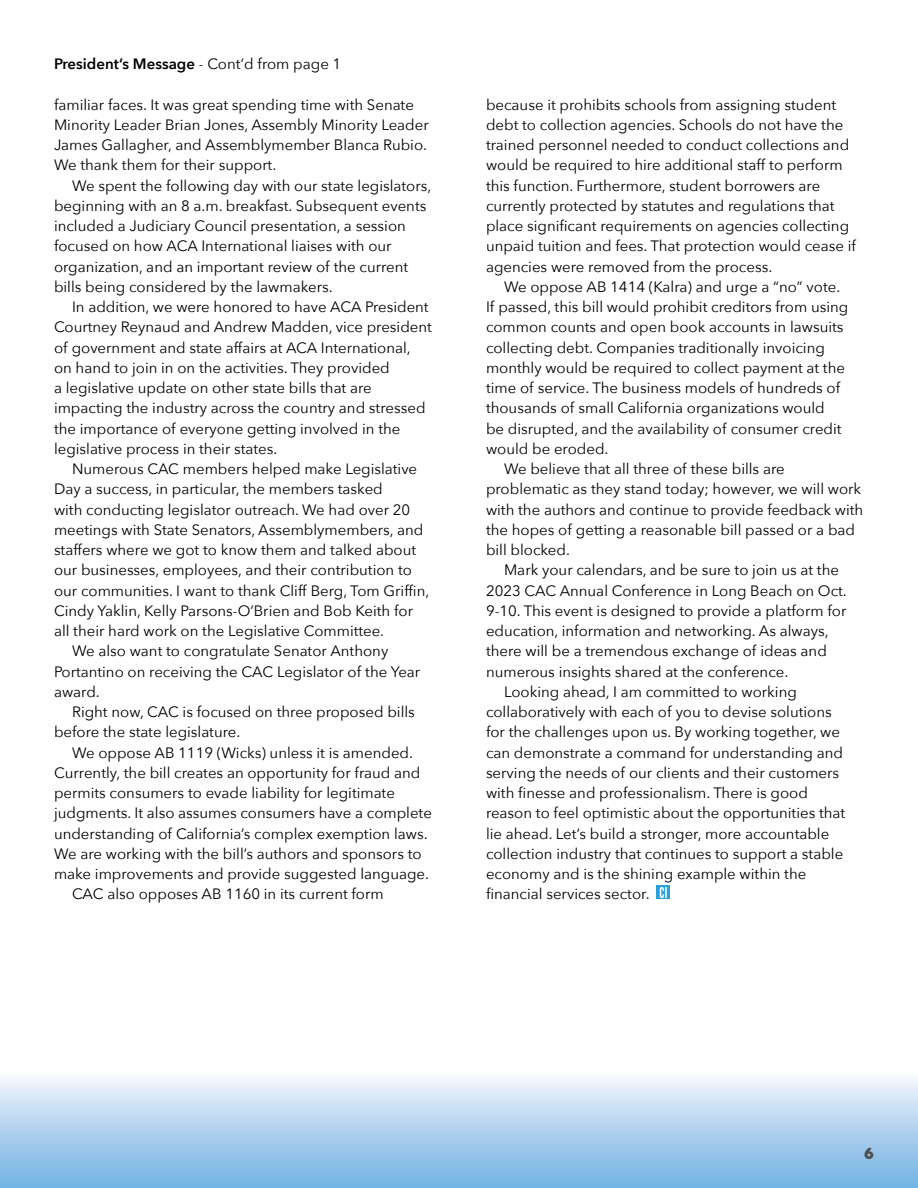
<style>
.page{position:relative;width:918px;height:1188px;background:#fff}
.page>*{position:absolute;margin:0;border:0;box-sizing:border-box;transform-origin:0 0}
.t1{font:700 16.5px "Gill Sans";color:#4d4d4f}
.Body{font:15px/20.2px "Avenir Next";color:#000}
.Body-2{font:600 15px "Avenir Next";color:#000}
.s1{font-weight:400}
</style>
<div class="page">
<div style="left:0;top:1071px;width:918px;height:117px;background:linear-gradient(to bottom,#faf9fd,#6eafe1)"></div>
<svg style="left:657px;top:886px;width:13px;height:13px"></svg>
<svg style="left:660px;top:887px;width:7px;height:11px"></svg>
<p class="Body-2" style="left:54px;top:51px;width:289px">President’s Message <span class="s1">- Cont’d from page 1</span></p>
<p class="Body" style="left:54px;top:94px;width:376px">familiar faces. It was great spending time with Senate Minority Leader Brian Jones, Assembly Minority Leader James Gallagher, and Assemblymember Blanca Rubio.<br>We thank them for their support.</p>
<p class="Body" style="left:54px;top:175px;width:379px;text-indent:18px">We spent the following day with our state legislators, beginning with an 8 a.m. breakfast. Subsequent events included a Judiciary Council presentation, a session focused on how ACA International liaises with our organization, and an important review of the current bills being considered by the lawmakers.</p>
<p class="Body" style="left:54px;top:296px;width:379px;text-indent:18px">In addition, we were honored to have ACA President Courtney Reynaud and Andrew Madden, vice president of government and state affairs at ACA International, on hand to join in on the activities. They provided<br>a legislative update on other state bills that are impacting the industry across the country and stressed the importance of everyone getting involved in the legislative process in their states.</p>
<p class="Body" style="left:54px;top:458px;width:377px;text-indent:18px">Numerous CAC members helped make Legislative Day a success, in particular, the members tasked<br>with conducting legislator outreach. We had over 20 meetings with State Senators, Assemblymembers, and staffers where we got to know them and talked about our businesses, employees, and their contribution to our communities. I want to thank Cliff Berg, Tom Griffin, Cindy Yaklin, Kelly Parsons-O’Brien and Bob Keith for all their hard work on the Legislative Committee.</p>
<p class="Body" style="left:54px;top:640px;width:368px;text-indent:18px">We also want to congratulate Senator Anthony<br>Portantino on receiving the CAC Legislator of the Year award.</p>
<p class="Body" style="left:54px;top:701px;width:362px;text-indent:18px">Right now, CAC is focused on three proposed bills before the state legislature.</p>
<p class="Body" style="left:54px;top:742px;width:379px;text-indent:18px">We oppose AB 1119 (Wicks) unless it is amended.<br>Currently, the bill creates an opportunity for fraud and permits consumers to evade liability for legitimate judgments. It also assumes consumers have a complete understanding of California’s complex exemption laws.<br>We are working with the bill’s authors and sponsors to make improvements and provide suggested language.</p>
<p class="Body" style="left:72px;top:883px;width:313px">CAC also opposes AB 1160 in its current form</p>
<p class="Body" style="left:486px;top:94px;width:371px">because it prohibits schools from assigning student debt to collection agencies. Schools do not have the trained personnel needed to conduct collections and would be required to hire additional staff to perform this function. Furthermore, student borrowers are currently protected by statutes and regulations that place significant requirements on agencies collecting unpaid tuition and fees. That protection would cease if agencies were removed from the process.</p>
<p class="Body" style="left:486px;top:276px;width:364px;text-indent:18px">We oppose AB 1414 (Kalra) and urge a “no” vote.<br>If passed, this bill would prohibit creditors from using common counts and open book accounts in lawsuits collecting debt. Companies traditionally invoicing monthly would be required to collect payment at the time of service. The business models of hundreds of thousands of small California organizations would<br>be disrupted, and the availability of consumer credit would be eroded.</p>
<p class="Body" style="left:486px;top:458px;width:379px;text-indent:18px">We believe that all three of these bills are problematic as they stand today; however, we will work with the authors and continue to provide feedback with the hopes of getting a reasonable bill passed or a bad bill blocked.</p>
<p class="Body" style="left:486px;top:559px;width:362px;text-indent:18px">Mark your calendars, and be sure to join us at the 2023 CAC Annual Conference in Long Beach on Oct.<br>9-10. This event is designed to provide a platform for education, information and networking. As always, there will be a tremendous exchange of ideas and numerous insights shared at the conference.</p>
<p class="Body" style="left:486px;top:681px;width:361px;text-indent:18px">Looking ahead, I am committed to working collaboratively with each of you to devise solutions for the challenges upon us. By working together, we can demonstrate a command for understanding and serving the needs of our clients and their customers with finesse and professionalism. There is good reason to feel optimistic about the opportunities that lie ahead. Let’s build a stronger, more accountable collection industry that continues to support a stable economy and is the shining example within the financial services sector.</p>
<p class="t1" style="left:864px;top:1140px;width:11px">6</p>
</div>
